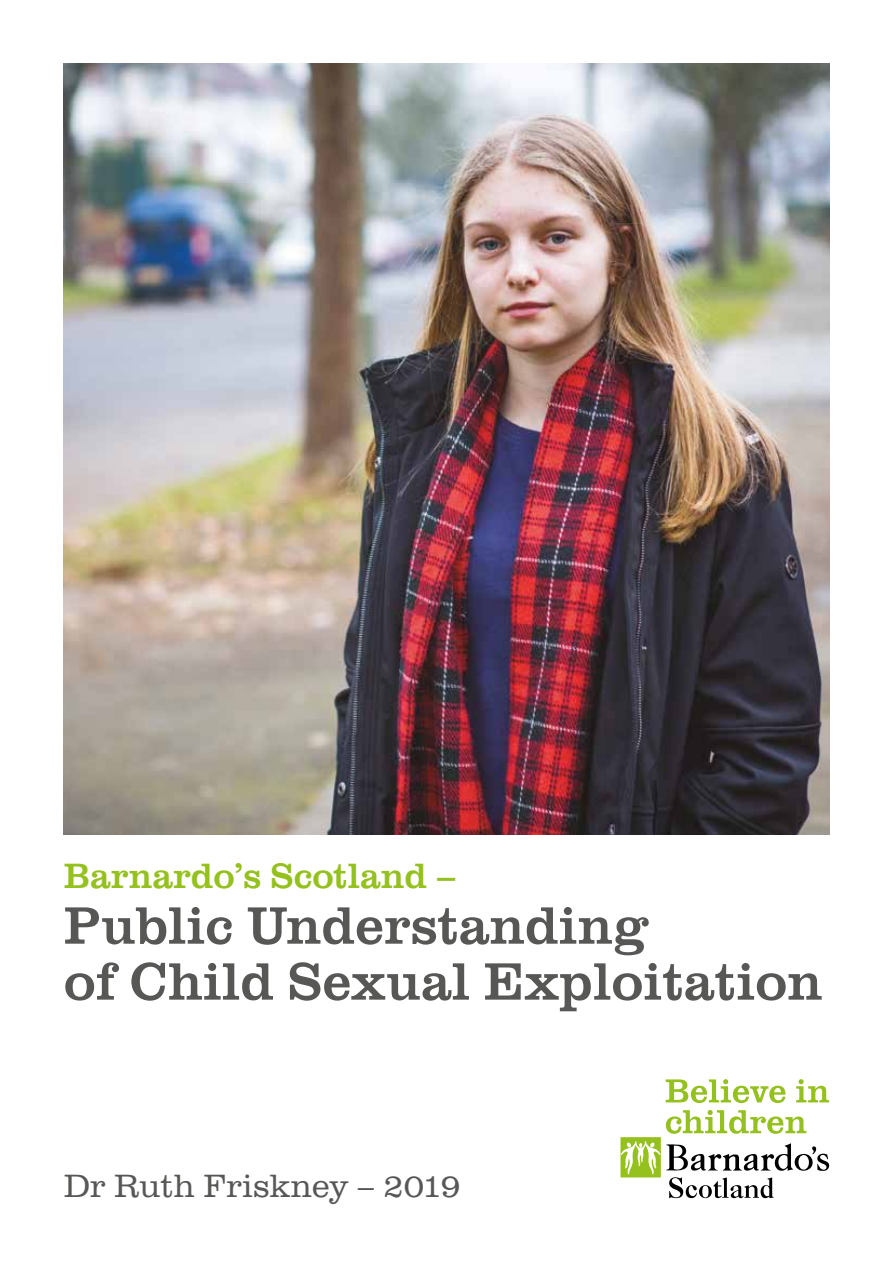
<style>
.page{position:relative;width:893px;height:1263px;background:#fff}
.page>*{position:absolute;margin:0;border:0;box-sizing:border-box;transform-origin:0 0}
.t1{font:54.45px/55.9px "URW Clarendon TOT";color:#575756}
.t2{font:36.45px "URW Clarendon TOT";color:#95c11f}
.t3{font:300 33.45px "URW Clarendon TOT";color:#575756}
</style>
<div class="page">
<img style="left:64px;top:64px;width:765px;height:770px">
<svg style="left:666px;top:1079px;width:119px;height:24px"></svg>
<svg style="left:796px;top:1079px;width:33px;height:23px"></svg>
<svg style="left:620px;top:1110px;width:209px;height:88px"></svg>
<p class="t2" style="left:64px;top:854px;width:394px">Barnardo’s Scotland –</p>
<p class="t1" style="left:64px;top:898px;width:760px">Public Understanding<br>of Child Sexual Exploitation</p>
<p class="t3" style="left:64px;top:1167px;width:399px">Dr Ruth Friskney – 2019</p>
</div>
